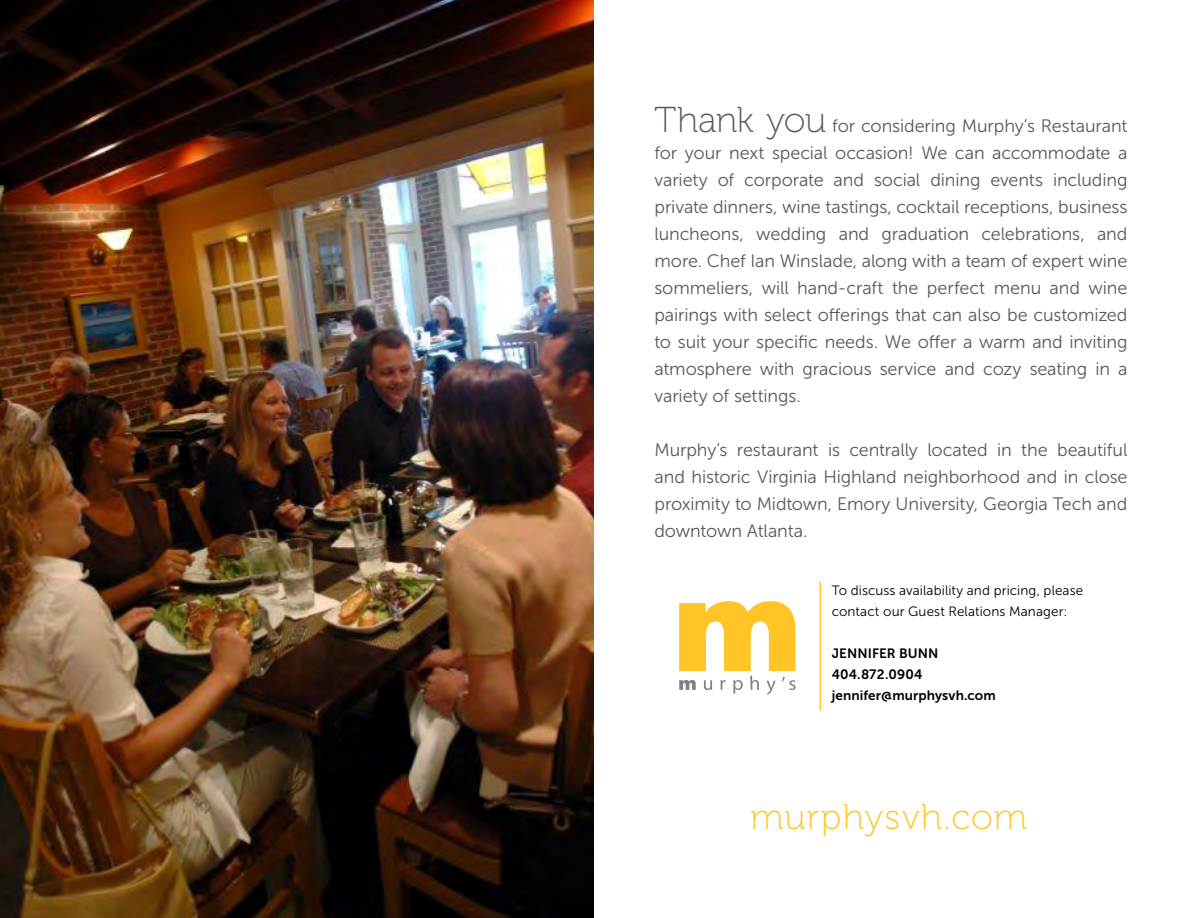
<style>
.page{position:relative;width:1188px;height:918px;background:#fff}
.page>*{position:absolute;margin:0;border:0;box-sizing:border-box;transform-origin:0 0}
.t1{font:36px "Museo 100";letter-spacing:.03em;color:#ffc425}
.t2{font:18px/27px "Museo Sans 300";letter-spacing:-.005em;color:#58595b;text-align:justify}
.t3{font:13.5px/21px "Museo Sans 300";letter-spacing:.005em;color:#000}
.t4{font:13.5px/21px "Museo Sans 700";letter-spacing:.005em;color:#000}
.s1{font-family:"Museo 100";font-size:36px}
</style>
<div class="page">
<img style="left:0;top:0;width:594px;height:918px">
<hr style="left:820px;top:581px;width:1px;height:129px;background:#ffc425">
<svg style="left:679px;top:601px;width:117px;height:94px"></svg>
<p class="t2" style="left:654px;top:112px;width:475px"><span class="s1">Thank you</span> for considering Murphy’s Restaurant for your next special occasion! We can accommodate a variety of corporate and social dining events including private dinners, wine tastings, cocktail receptions, business luncheons, wedding and graduation celebrations, and more. Chef Ian Winslade, along with a team of expert wine sommeliers, will hand-craft the perfect menu and wine pairings with select offerings that can also be customized to suit your specific needs. We offer a warm and inviting atmosphere with gracious service and cozy seating in a variety of settings.</p>
<p class="t2" style="left:654px;top:436px;width:475px">Murphy’s restaurant is centrally located in the beautiful and historic Virginia Highland neighborhood and in close proximity to Midtown, Emory University, Georgia Tech and downtown Atlanta.</p>
<p class="t3" style="left:832px;top:580px;width:253px">To discuss availability and pricing, please contact our Guest Relations Manager:</p>
<p class="t4" style="left:832px;top:643px;width:166px">JENNIFER BUNN<br>404.872.0904 jennifer@murphysvh.com</p>
<h1 class="t1" style="left:750px;top:798px;width:278px">murphysvh.com</h1>
</div>
